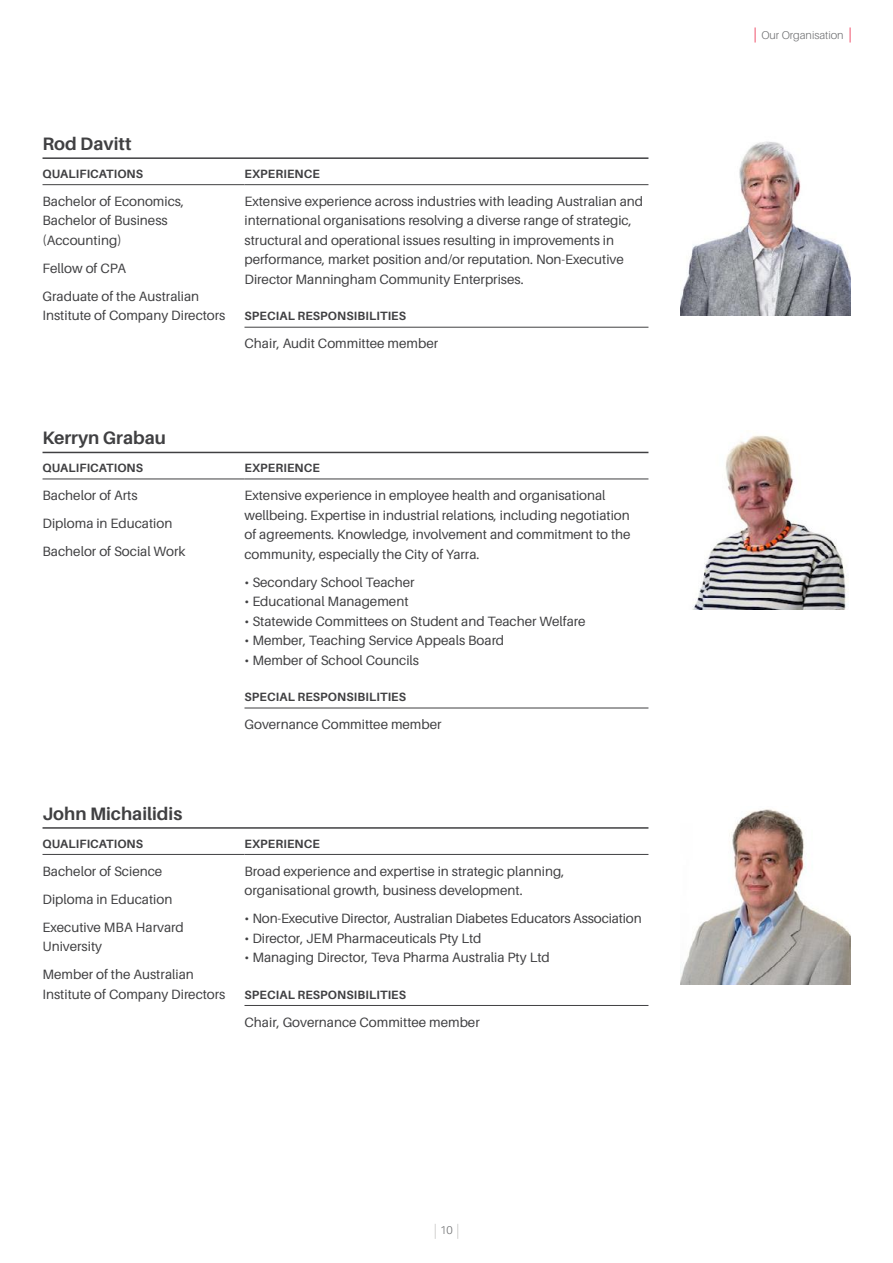
<style>
.page{position:relative;width:893px;height:1263px;background:#fff}
.page>*{position:absolute;margin:0;border:0;box-sizing:border-box;transform-origin:0 0}
.t1{font:700 18px "Aileron";color:#404042}
.t2{font:13.5px/19.5px "Aileron";color:#404042}
.t3{font:700 12px "Aileron";letter-spacing:.01em;color:#404042}
.t4{font:300 11.25px "Aileron";color:#6d6e70}
</style>
<div class="page">
<svg style="left:850px;top:27px;width:1px;height:16px"></svg>
<svg style="left:755px;top:27px;width:1px;height:16px"></svg>
<svg style="left:435px;top:1224px;width:1px;height:15px"></svg>
<svg style="left:457px;top:1224px;width:1px;height:15px"></svg>
<hr style="left:244px;top:184px;width:404px;height:1px;background:#404042">
<hr style="left:244px;top:327px;width:404px;height:1px;background:#404042">
<hr style="left:43px;top:184px;width:201px;height:1px;background:#404042">
<hr style="left:43px;top:157px;width:605px;height:2px;background:#404042">
<img style="left:681px;top:141px;width:170px;height:174px">
<hr style="left:244px;top:479px;width:404px;height:1px;background:#404042">
<hr style="left:244px;top:708px;width:404px;height:1px;background:#404042">
<hr style="left:43px;top:479px;width:201px;height:1px;background:#404042">
<hr style="left:43px;top:452px;width:605px;height:1px;background:#404042">
<img style="left:692px;top:435px;width:156px;height:174px">
<hr style="left:244px;top:854px;width:404px;height:1px;background:#404042">
<hr style="left:244px;top:1005px;width:404px;height:1px;background:#404042">
<hr style="left:43px;top:854px;width:201px;height:1px;background:#404042">
<hr style="left:43px;top:827px;width:605px;height:2px;background:#404042">
<img style="left:681px;top:809px;width:170px;height:176px">
<h1 class="t1" style="left:43px;top:134px;width:91px">Rod Davitt</h1>
<p class="t3" style="left:43px;top:167px;width:102px">QUALIFICATIONS</p>
<p class="t2" style="left:43px;top:192px;width:143px">Bachelor of Economics,<br>Bachelor of Business (Accounting)</p>
<p class="t2" style="left:43px;top:254px;width:158px;line-height:28px">Fellow of CPA<br>Graduate of the Australian</p>
<p class="t2" style="left:43px;top:306px;width:184px">Institute of Company Directors</p>
<p class="t3" style="left:245px;top:167px;width:77px">EXPERIENCE</p>
<p class="t2" style="left:244px;top:192px;width:400px">Extensive experience across industries with leading Australian and international organisations resolving a diverse range of strategic, structural and operational issues resulting in improvements in performance, market position and/or reputation. Non-Executive Director Manningham Community Enterprises.</p>
<p class="t3" style="left:245px;top:310px;width:163px">SPECIAL RESPONSIBILITIES</p>
<p class="t2" style="left:244px;top:334px;width:195px">Chair, Audit Committee member</p>
<h1 class="t1" style="left:43px;top:428px;width:125px">Kerryn Grabau</h1>
<p class="t3" style="left:43px;top:461px;width:102px">QUALIFICATIONS</p>
<p class="t2" style="left:43px;top:482px;width:145px;line-height:28px">Bachelor of Arts<br>Diploma in Education<br>Bachelor of Social Work</p>
<p class="t3" style="left:245px;top:461px;width:77px">EXPERIENCE</p>
<p class="t2" style="left:244px;top:486px;width:388px">Extensive experience in employee health and organisational wellbeing. Expertise in industrial relations, including negotiation of agreements. Knowledge, involvement and commitment to the community, especially the City of Yarra.</p>
<p class="t2" style="left:244px;top:572px;width:172px">• Secondary School Teacher</p>
<p class="t2" style="left:244px;top:592px;width:166px">• Educational Management</p>
<p class="t2" style="left:244px;top:611px;width:343px">• Statewide Committees on Student and Teacher Welfare</p>
<p class="t2" style="left:244px;top:631px;width:261px">• Member, Teaching Service Appeals Board</p>
<p class="t2" style="left:244px;top:650px;width:176px">• Member of School Councils</p>
<p class="t3" style="left:245px;top:690px;width:163px">SPECIAL RESPONSIBILITIES</p>
<p class="t2" style="left:244px;top:715px;width:199px">Governance Committee member</p>
<h1 class="t1" style="left:43px;top:804px;width:141px">John Michailidis</h1>
<p class="t3" style="left:43px;top:837px;width:102px">QUALIFICATIONS</p>
<p class="t2" style="left:43px;top:857px;width:143px;line-height:28px">Bachelor of Science<br>Diploma in Education<br>Executive MBA Harvard</p>
<p class="t2" style="left:43px;top:933px;width:153px;line-height:28px">University<br>Member of the Australian</p>
<p class="t2" style="left:43px;top:984px;width:184px">Institute of Company Directors</p>
<p class="t3" style="left:245px;top:837px;width:77px">EXPERIENCE</p>
<p class="t2" style="left:244px;top:861px;width:321px">Broad experience and expertise in strategic planning, organisational growth, business development.</p>
<p class="t2" style="left:244px;top:909px;width:399px">• Non-Executive Director, Australian Diabetes Educators Association</p>
<p class="t2" style="left:244px;top:928px;width:239px">• Director, JEM Pharmaceuticals Pty Ltd</p>
<p class="t2" style="left:244px;top:948px;width:307px">• Managing Director, Teva Pharma Australia Pty Ltd</p>
<p class="t3" style="left:245px;top:988px;width:163px">SPECIAL RESPONSIBILITIES</p>
<p class="t2" style="left:244px;top:1012px;width:237px">Chair, Governance Committee member</p>
<p class="t4" style="left:440px;top:1224px;width:14px">10</p>
<p class="t4" style="left:761px;top:29px;width:84px">Our Organisation</p>
</div>
